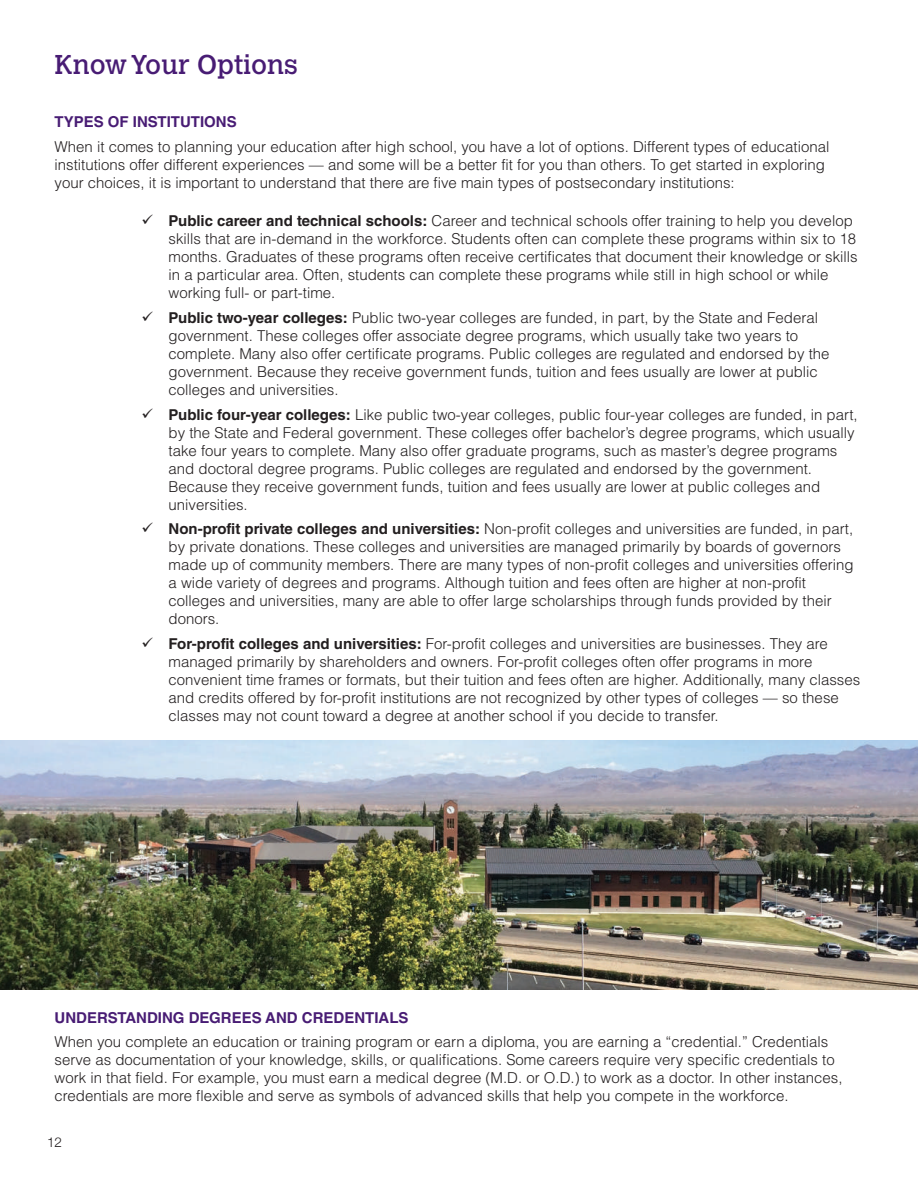
<style>
.page{position:relative;width:918px;height:1188px;background:#fff}
.page>*{position:absolute;margin:0;border:0;box-sizing:border-box;transform-origin:0 0}
.t1{font:27px "Calvert MT Std";color:#481c74}
.t2{font:300 15px/18px "Helvetica LT Std";color:#231f20}
.t3{font:700 15px "Helvetica LT Std";color:#481c74}
.t4{font:300 13.5px "Helvetica Neue";color:#231f20}
.s1{font-weight:700}
</style>
<div class="page">
<img style="left:0;top:741px;width:918px;height:249px">
<h1 class="t1" style="left:55px;top:49px;width:245px">Know Your Options</h1>
<p class="t3" style="left:55px;top:113px;width:184px">TYPES OF INSTITUTIONS</p>
<p class="t2" style="left:55px;top:137px;width:776px">When it comes to planning your education after high school, you have a lot of options. Different types of educational institutions offer different experiences — and some will be a better fit for you than others. To get started in exploring your choices, it is important to understand that there are five main types of postsecondary institutions:</p>
<p class="t2" style="left:169px;top:212px;width:691px"><span class="s1">Public career and technical schools:</span> Career and technical schools offer training to help you develop skills that are in-demand in the workforce. Students often can complete these programs within six to 18 months. Graduates of these programs often receive certificates that document their knowledge or skills in a particular area. Often, students can complete these programs while still in high school or while working full- or part-time.</p>
<p class="t2" style="left:169px;top:308px;width:663px"><span class="s1">Public two-year colleges:</span> Public two-year colleges are funded, in part, by the State and Federal government. These colleges offer associate degree programs, which usually take two years to complete. Many also offer certificate programs. Public colleges are regulated and endorsed by the government. Because they receive government funds, tuition and fees usually are lower at public colleges and universities.</p>
<p class="t2" style="left:169px;top:405px;width:691px"><span class="s1">Public four-year colleges:</span> Like public two-year colleges, public four-year colleges are funded, in part, by the State and Federal government. These colleges offer bachelor’s degree programs, which usually take four years to complete. Many also offer graduate programs, such as master’s degree programs and doctoral degree programs. Public colleges are regulated and endorsed by the government.<br>Because they receive government funds, tuition and fees usually are lower at public colleges and universities.</p>
<p class="t2" style="left:169px;top:520px;width:686px"><span class="s1">Non-profit private colleges and universities:</span> Non-profit colleges and universities are funded, in part, by private donations. These colleges and universities are managed primarily by boards of governors made up of community members. There are many types of non-profit colleges and universities offering a wide variety of degrees and programs. Although tuition and fees often are higher at non-profit colleges and universities, many are able to offer large scholarships through funds provided by their donors.</p>
<p class="t2" style="left:169px;top:635px;width:693px"><span class="s1">For-profit colleges and universities:</span> For-profit colleges and universities are businesses. They are managed primarily by shareholders and owners. For-profit colleges often offer programs in more convenient time frames or formats, but their tuition and fees often are higher. Additionally, many classes and credits offered by for-profit institutions are not recognized by other types of colleges — so these classes may not count toward a degree at another school if you decide to transfer.</p>
<p class="t3" style="left:55px;top:1008px;width:356px">UNDERSTANDING DEGREES AND CREDENTIALS</p>
<p class="t2" style="left:55px;top:1033px;width:790px">When you complete an education or training program or earn a diploma, you are earning a “credential.” Credentials serve as documentation of your knowledge, skills, or qualifications. Some careers require very specific credentials to work in that field. For example, you must earn a medical degree (M.D. or O.D.) to work as a doctor. In other instances, credentials are more flexible and serve as symbols of advanced skills that help you compete in the workforce.</p>
<p class="t4" style="left:47px;top:1131px;width:17px">12</p>
</div>
